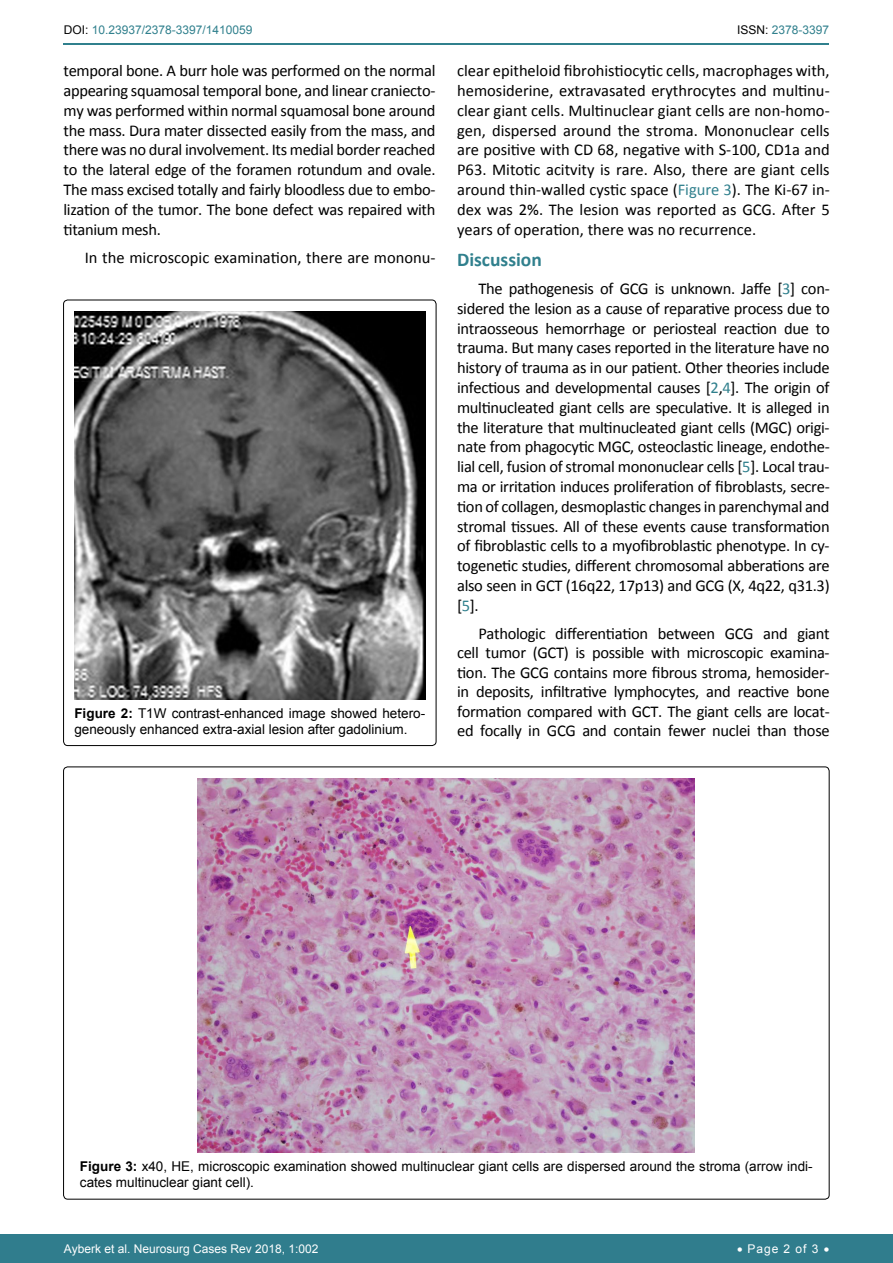
<style>
.page{position:relative;width:893px;height:1263px;background:#fff}
.page>*{position:absolute;margin:0;border:0;box-sizing:border-box;transform-origin:0 0}
.t1{font:700 19.5px "Calibri";color:#30808d}
.t2{font:16.5px/19.8px "Calibri";letter-spacing:-.02em;color:#000;text-align:justify}
.t3{font:16.5px "Calibri";color:#000}
.t4{font:13.5px/16.2px "Arial";color:#000}
.t5{font:12px "Arial";color:#fff}
.t6{font:12px "Arial";color:#30808d}
.s1{color:#000}
.s2{font-weight:700}
.s3{color:#30808d}
</style>
<div class="page">
<div style="left:0;top:1234px;width:893px;height:29px;background:#307d8d"></div>
<hr style="left:64px;top:43px;width:765px;height:2px;background:#30808d">
<img style="left:74px;top:311px;width:351px;height:389px">
<img style="left:198px;top:779px;width:497px;height:374px">
<p class="t6" style="left:64px;top:22px;width:190px"><span class="s1">DOI:</span> 10.23937/2378-3397/1410059</p>
<p class="t6" style="left:737px;top:22px;width:94px"><span class="s1">ISSN:</span> 2378-3397</p>
<p class="t2" style="left:64px;top:61px;width:374px">temporal bone. A burr hole was performed on the normal appearing squamosal temporal bone, and linear craniecto&shy;my was performed within normal squamosal bone around the mass. Dura mater dissected easily from the mass, and there was no dural involvement. Its medial border reached to the lateral edge of the foramen rotundum and ovale.<br>The mass excised totally and fairly bloodless due to embo&shy;lization of the tumor. The bone defect was repaired with titanium mesh.</p>
<p class="t3" style="left:85px;top:247px;width:352px">In the microscopic examination, there are mononu-</p>
<p class="t4" style="left:74px;top:705px;width:352px"><span class="s2">Figure 2:</span> T1W contrast-enhanced image showed hetero&shy;geneously enhanced extra-axial lesion after gadolinium.</p>
<p class="t2" style="left:457px;top:61px;width:374px">clear epitheloid fibrohistiocytic cells, macrophages with, hemosiderine, extravasated erythrocytes and multinu&shy;clear giant cells. Multinuclear giant cells are non-homo&shy;gen, dispersed around the stroma. Mononuclear cells are positive with CD 68, negative with S-100, CD1a and P63. Mitotic acitvity is rare. Also, there are giant cells around thin-walled cystic space (<span class="s3">Figure 3</span>). The Ki-67 in&shy;dex was 2%. The lesion was reported as GCG. After 5 years of operation, there was no recurrence.</p>
<p class="t1" style="left:457px;top:247px;width:86px">Discussion</p>
<p class="t2" style="left:457px;top:279px;width:374px;text-indent:21px">The pathogenesis of GCG is unknown. Jaffe [<span class="s3">3</span>] con&shy;sidered the lesion as a cause of reparative process due to intraosseous hemorrhage or periosteal reaction due to trauma. But many cases reported in the literature have no history of trauma as in our patient. Other theories include infectious and developmental causes [<span class="s3">2</span>,<span class="s3">4</span>]. The origin of multinucleated giant cells are speculative. It is alleged in the literature that multinucleated giant cells (MGC) origi&shy;nate from phagocytic MGC, osteoclastic lineage, endothe&shy;lial cell, fusion of stromal mononuclear cells [<span class="s3">5</span>]. Local trau&shy;ma or irritation induces proliferation of fibroblasts, secre&shy;tion of collagen, desmoplastic changes in parenchymal and stromal tissues. All of these events cause transformation of fibroblastic cells to a myofibroblastic phenotype. In cy&shy;togenetic studies, different chromosomal abberations are also seen in GCT (16q22, 17p13) and GCG (X, 4q22, q31.3) [<span class="s3">5</span>].</p>
<p class="t2" style="left:457px;top:623px;width:374px;text-indent:21px">Pathologic differentiation between GCG and giant cell tumor (GCT) is possible with microscopic examina&shy;tion. The GCG contains more fibrous stroma, hemosider&shy;in deposits, infiltrative lymphocytes, and reactive bone formation compared with GCT. The giant cells are locat&shy;ed focally in GCG and contain fewer nuclei than those</p>
<p class="t4" style="left:80px;top:1158px;width:734px"><span class="s2">Figure 3:</span> x40, HE, microscopic examination showed multinuclear giant cells are dispersed around the stroma (arrow indi&shy;cates multinuclear giant cell).</p>
<p class="t5" style="left:64px;top:1241px;width:256px">Ayberk et al. Neurosurg Cases Rev 2018, 1:002</p>
<p class="t5" style="left:737px;top:1241px;width:94px">• Page 2 of 3 •</p>
</div>
